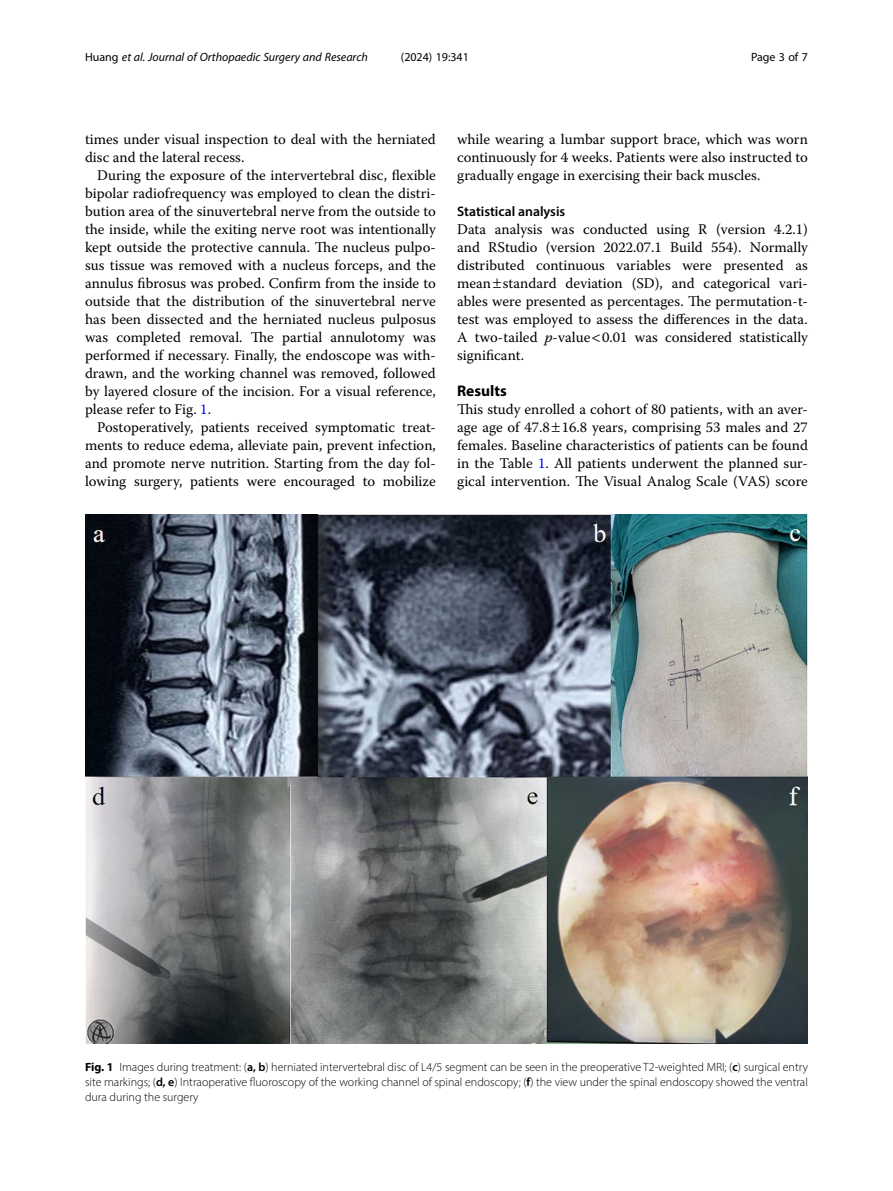
<style>
.page{position:relative;width:893px;height:1191px;background:#fff}
.page>*{position:absolute;margin:0;border:0;box-sizing:border-box;transform-origin:0 0}
.Head_1{font:700 15.45px "Myriad Pro";color:#000}
.Body_Text_Indent{font:14.7px/18px "Warnock Pro";color:#000;text-align:justify}
.Body_Text{font:14.7px/18px "Warnock Pro";color:#000;text-align:justify}
.Head_2{font:600 13.8px "Myriad Pro";color:#000}
.Figure_Caption{font:300 12px/15px "Myriad Pro";color:#000;text-align:justify}
.t1{font:italic 12px "Myriad Pro";color:#000}
.t2{font:12px "Myriad Pro";color:#000}
.s1{font-style:normal}
.s2{color:#00f}
.s3{font-style:italic}
.s4{font-weight:700}
.s5{font-weight:600}
</style>
<div class="page">
<img style="left:85px;top:515px;width:723px;height:529px">
<p class="t1" style="left:85px;top:50px;width:284px"><span class="s1">Huang</span> et al. Journal of Orthopaedic Surgery and Research</p>
<p class="t2" style="left:401px;top:50px;width:70px">(2024) 19:341</p>
<p class="t2" style="left:751px;top:50px;width:58px">Page 3 of 7</p>
<p class="Body_Text_Indent" style="left:85px;top:130px;width:352px">times under visual inspection to deal with the herniated disc and the lateral recess.</p>
<p class="Body_Text_Indent" style="left:85px;top:166px;width:352px;text-indent:12px">During the exposure of the intervertebral disc, flexible bipolar radiofrequency was employed to clean the distri&shy;bution area of the sinuvertebral nerve from the outside to the inside, while the exiting nerve root was intentionally kept outside the protective cannula. The nucleus pulpo&shy;sus tissue was removed with a nucleus forceps, and the annulus fibrosus was probed. Confirm from the inside to outside that the distribution of the sinuvertebral nerve has been dissected and the herniated nucleus pulposus was completed removal. The partial annulotomy was performed if necessary. Finally, the endoscope was with&shy;drawn, and the working channel was removed, followed by layered closure of the incision. For a visual reference, please refer to Fig. <span class="s2">1</span>.</p>
<p class="Body_Text_Indent" style="left:85px;top:418px;width:352px;text-indent:12px">Postoperatively, patients received symptomatic treat&shy;ments to reduce edema, alleviate pain, prevent infection, and promote nerve nutrition. Starting from the day fol&shy;lowing surgery, patients were encouraged to mobilize</p>
<p class="Body_Text_Indent" style="left:457px;top:130px;width:352px">while wearing a lumbar support brace, which was worn continuously for 4 weeks. Patients were also instructed to gradually engage in exercising their back muscles.</p>
<p class="Head_2" style="left:457px;top:203px;width:110px">Statistical analysis</p>
<p class="Body_Text" style="left:457px;top:220px;width:352px">Data analysis was conducted using R (version 4.2.1) and RStudio (version 2022.07.1 Build 554). Normally distributed continuous variables were presented as mean standard deviation (SD), and categorical vari&shy;ables were presented as percentages. The permutation-t&shy;test was employed to assess the differences in the data.<br>A two-tailed <span class="s3">p</span>-value 0.01 was considered statistically significant.</p>
<p class="Head_1" style="left:457px;top:381px;width:51px">Results</p>
<p class="Body_Text" style="left:457px;top:400px;width:352px">This study enrolled a cohort of 80 patients, with an aver&shy;age age of 47.8 16.8 years, comprising 53 males and 27 females. Baseline characteristics of patients can be found in the Table <span class="s2">1</span>. All patients underwent the planned sur&shy;gical intervention. The Visual Analog Scale (VAS) score</p>
<p class="Figure_Caption" style="left:85px;top:1059px;width:724px"><span class="s4">Fig. 1</span> Images during treatment: (<span class="s5">a, b</span>) herniated intervertebral disc of L4/5 segment can be seen in the preoperative T2-weighted MRI; (<span class="s5">c</span>) surgical entry site markings; (<span class="s5">d, e</span>) Intraoperative fluoroscopy of the working channel of spinal endoscopy; (<span class="s5">f</span>) the view under the spinal endoscopy showed the ventral dura during the surgery</p>
</div>
